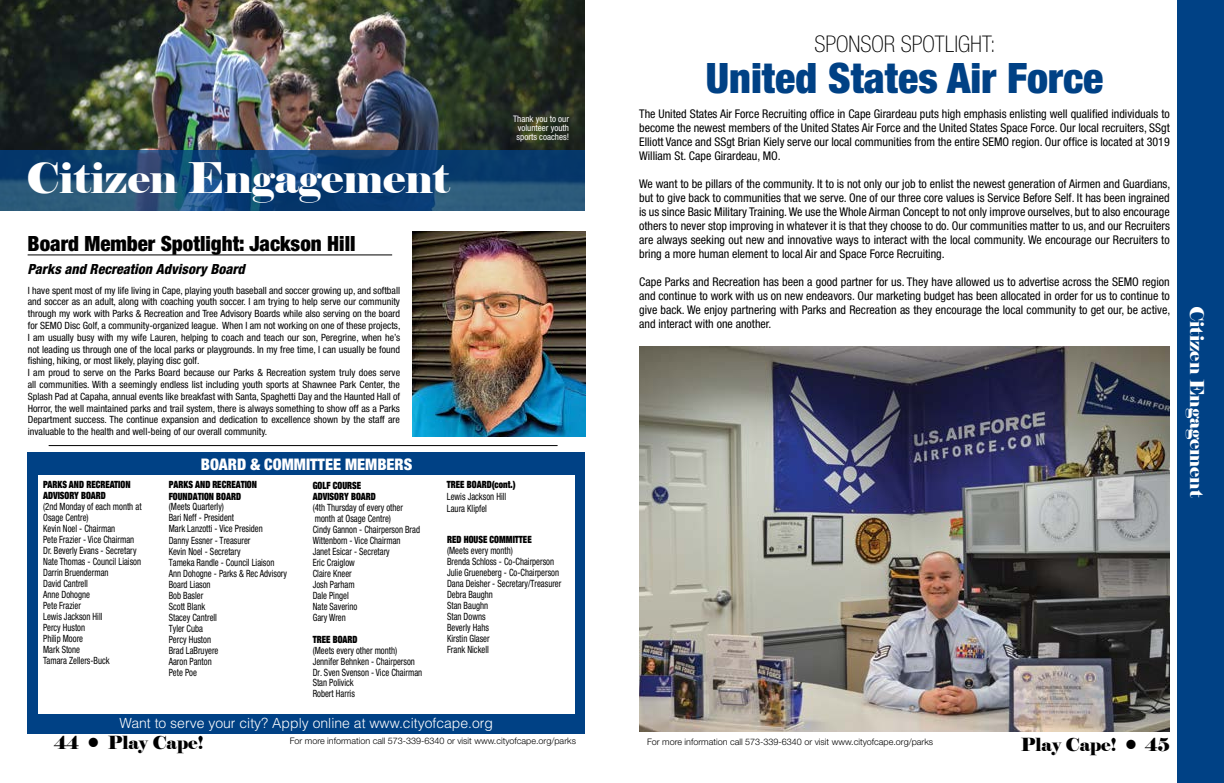
<style>
.page{position:relative;width:1224px;height:783px;background:#fff}
.page>*{position:absolute;margin:0;border:0;box-sizing:border-box;transform-origin:0 0}
.t1{font:900 condensed 42px "Helvetica Neue LT Std";color:#004185}
.Header_main_reverse{font:42px "Elephant";color:#fff}
.t2{font:100 condensed 23px "Helvetica Neue LT Std";color:#000}
.Subhead_1{font:900 condensed 21px "Helvetica Neue LT Std";color:#000}
.t3{font:19px "Elephant";color:#fff}
.t4{font:18px "Elephant";color:#000}
.t5{font:900 condensed 16px "Helvetica Neue LT Std";color:#fff}
.t6{font:300 14px "Helvetica LT Std";color:#fff}
.Header_main{font:italic 800 condensed 14px "Helvetica Neue LT Std";color:#000}
.t7{font:condensed 12px/14px "Helvetica Neue LT Std";color:#000;text-align:justify}
.Header_main-2{font:condensed 10px/11px "Helvetica Neue LT Std";color:#000;scale:.87 1}
.Header_main-3{font:condensed 10px/11.8px "Helvetica Neue LT Std";color:#000;text-align:justify}
.t8{font:900 condensed 10px "Helvetica Neue LT Std";color:#000;scale:.87 1}
.t9{font:300 9px "Helvetica Neue LT Std";color:#000}
.Header_main-4{font:condensed 9px "Helvetica Neue LT Std";color:#fff}
.s1{font-weight:900}
</style>
<div class="page">
<img style="left:0;top:0;width:585px;height:150px">
<svg style="left:0;top:150px;width:585px;height:61px;background:#154674"></svg>
<div style="left:1177px;top:0;width:47px;height:783px;background:#004185"></div>
<div style="left:27px;top:453px;width:558px;height:281px;background:#004185"></div>
<div style="left:38px;top:475px;width:537px;height:238px;background:#fff"></div>
<hr style="left:49px;top:445px;width:508px;height:1px;background:#000">
<hr style="left:28px;top:255px;width:364px;height:1px;background:#000">
<img style="left:412px;top:231px;width:174px;height:205px">
<img style="left:639px;top:346px;width:531px;height:386px">
<p class="Header_main_reverse" style="left:26px;top:152px;width:425px">Citizen Engagement</p>
<p class="Subhead_1" style="left:28px;top:230px;width:329px">Board Member Spotlight: Jackson Hill</p>
<p class="Header_main-3" style="left:28px;top:284px;width:374px">I have spent most of my life living in Cape, playing youth baseball and soccer growing up, and softball and soccer as an adult, along with coaching youth soccer. I am trying to help serve our community through my work with Parks &amp; Recreation and Tree Advisory Boards while also serving on the board for SEMO Disc Golf, a community-organized league. When I am not working on one of these projects, I am usually busy with my wife Lauren, helping to coach and teach our son, Peregrine, when he’s not leading us through one of the local parks or playgrounds. In my free time, I can usually be found fishing, hiking, or most likely, playing disc golf.</p>
<p class="Header_main-3" style="left:28px;top:367px;width:374px">I am proud to serve on the Parks Board because our Parks &amp; Recreation system truly does serve all communities. With a seemingly endless list including youth sports at Shawnee Park Center, the Splash Pad at Capaha, annual events like breakfast with Santa, Spaghetti Day and the Haunted Hall of Horror, the well maintained parks and trail system, there is always something to show off as a Parks Department success. The continue expansion and dedication to excellence shown by the staff are invaluable to the health and well-being of our overall community.</p>
<p class="Header_main" style="left:28px;top:260px;width:219px">Parks and Recreation Advisory Board</p>
<p class="t5" style="left:201px;top:455px;width:213px">BOARD &amp; COMMITTEE MEMBERS</p>
<p class="Header_main-4" style="left:513px;top:114px;width:57px">Thank you to our</p>
<p class="Header_main-4" style="left:518px;top:123px;width:53px">volunteer youth</p>
<p class="Header_main-4" style="left:517px;top:132px;width:54px">sports coaches!</p>
<p class="t8" style="left:43px;top:479px;width:102px">PARKS AND RECREATION</p>
<p class="t8" style="left:43px;top:490px;width:74px">ADVISORY BOARD</p>
<p class="Header_main-2" style="left:43px;top:501px;width:115px">(2nd Monday of each month at</p>
<p class="Header_main-2" style="left:43px;top:512px;width:54px">Osage Centre)</p>
<p class="Header_main-2" style="left:43px;top:523px;width:84px">Kevin Noel - Chairman</p>
<p class="Header_main-2" style="left:43px;top:534px;width:106px">Pete Frazier - Vice Chairman</p>
<p class="Header_main-2" style="left:43px;top:545px;width:109px">Dr. Beverly Evans - Secretary</p>
<p class="Header_main-2" style="left:43px;top:556px;width:114px">Nate Thomas - Council Liaison</p>
<p class="Header_main-2" style="left:43px;top:567px;width:77px">Darrin Bruenderman</p>
<p class="Header_main-2" style="left:43px;top:578px;width:53px">David Cantrell</p>
<p class="Header_main-2" style="left:43px;top:589px;width:55px">Anne Dohogne</p>
<p class="Header_main-2" style="left:43px;top:600px;width:45px">Pete Frazier</p>
<p class="Header_main-2" style="left:43px;top:611px;width:70px">Lewis Jackson Hill</p>
<p class="Header_main-2" style="left:43px;top:622px;width:50px">Percy Huston</p>
<p class="Header_main-2" style="left:43px;top:633px;width:47px">Philip Moore</p>
<p class="Header_main-2" style="left:43px;top:644px;width:44px">Mark Stone</p>
<p class="Header_main-2" style="left:43px;top:655px;width:78px">Tamara Zellers-Buck</p>
<p class="Header_main-2" style="left:169px;top:479px;width:138px"><span class="s1">PARKS AND RECREATION<br>FOUNDATION BOARD<br></span>(Meets Quarterly)<br>Bari Neff - President<br>Mark Lanzotti - Vice Presiden<br>Danny Essner - Treasurer<br>Kevin Noel - Secretary<br>Tameka Randle - Council Liaison<br>Ann Dohogne - Parks &amp; Rec Advisory<br>Board Liason<br>Bob Basler<br>Scott Blank<br>Stacey Cantrell<br>Tyler Cuba<br>Percy Huston<br>Brad LaBruyere<br>Aaron Panton<br>Pete Poe</p>
<p class="Header_main-2" style="left:313px;top:480px;width:125px"><span class="s1">GOLF COURSE<br>ADVISORY BOARD<br></span>(4th Thursday of every other month at Osage Centre)<br>Cindy Gannon - Chairperson Brad<br>Wittenborn - Vice Chairman<br>Janet Esicar - Secretary<br>Eric Craiglow<br>Claire Kneer<br>Josh Parham<br>Dale Pingel<br>Nate Saverino<br>Gary Wren</p>
<p class="Header_main-2" style="left:313px;top:634px;width:128px"><span class="s1">TREE BOARD<br></span>(Meets every other month)<br>Jennifer Behnken - Chairperson<br>Dr. Sven Svenson - Vice Chairman<br>Stan Polivick<br>Robert Harris</p>
<p class="Header_main-2" style="left:447px;top:479px;width:80px;line-height:11.7px"><span class="s1">TREE BOARD(cont.)<br></span>Lewis Jackson Hill<br>Laura Klipfel</p>
<p class="Header_main-2" style="left:447px;top:534px;width:133px"><span class="s1">RED HOUSE COMMITTEE<br></span>(Meets every month)<br>Brenda Schloss - Co-Chairperson<br>Julie Grueneberg - Co-Chairperson<br>Dana Deisher - Secretary/Treasurer<br>Debra Baughn<br>Stan Baughn<br>Stan Downs<br>Beverly Hahs<br>Kirstin Glaser<br>Frank Nickell</p>
<p class="t6" style="left:119px;top:714px;width:375px">Want to serve your city? Apply online at www.cityofcape.org</p>
<h3 class="t4" style="left:54px;top:732px;width:151px">44 • Play Cape!</h3>
<p class="t9" style="left:290px;top:735px;width:288px">For more information call 573-339-6340 or visit www.cityofcape.org/parks</p>
<p class="t2" style="left:814px;top:31px;width:183px">SPONSOR SPOTLIGHT:</p>
<p class="t1" style="left:706px;top:52px;width:399px">United States Air Force</p>
<p class="t7" style="left:639px;top:107px;width:532px">The United States Air Force Recruiting office in Cape Girardeau puts high emphasis enlisting well qualified individuals to become the newest members of the United States Air Force and the United States Space Force. Our local recruiters, SSgt Elliott Vance and SSgt Brian Kiely serve our local communities from the entire SEMO region. Our office is located at 3019<br>William St. Cape Girardeau, MO.</p>
<p class="t7" style="left:639px;top:177px;width:533px">We want to be pillars of the community. It to is not only our job to enlist the newest generation of Airmen and Guardians, but to give back to communities that we serve. One of our three core values is Service Before Self. It has been ingrained is us since Basic Military Training. We use the Whole Airman Concept to not only improve ourselves, but to also encourage others to never stop improving in whatever it is that they choose to do. Our communities matter to us, and our Recruiters are always seeking out new and innovative ways to interact with the local community. We encourage our Recruiters to bring a more human element to local Air and Space Force Recruiting.</p>
<p class="t7" style="left:639px;top:275px;width:533px">Cape Parks and Recreation has been a good partner for us. They have allowed us to advertise across the SEMO region and continue to work with us on new endeavors. Our marketing budget has been allocated in order for us to continue to give back. We enjoy partnering with Parks and Recreation as they encourage the local community to get our, be active, and interact with one another.</p>
<p class="t3" style="left:1209px;top:306px;width:193px;rotate:90deg">Citizen Engagement</p>
<p class="t9" style="left:647px;top:736px;width:288px">For more information call 573-339-6340 or visit www.cityofcape.org/parks</p>
<h3 class="t4" style="left:1021px;top:733px;width:151px">Play Cape! • 45</h3>
</div>
